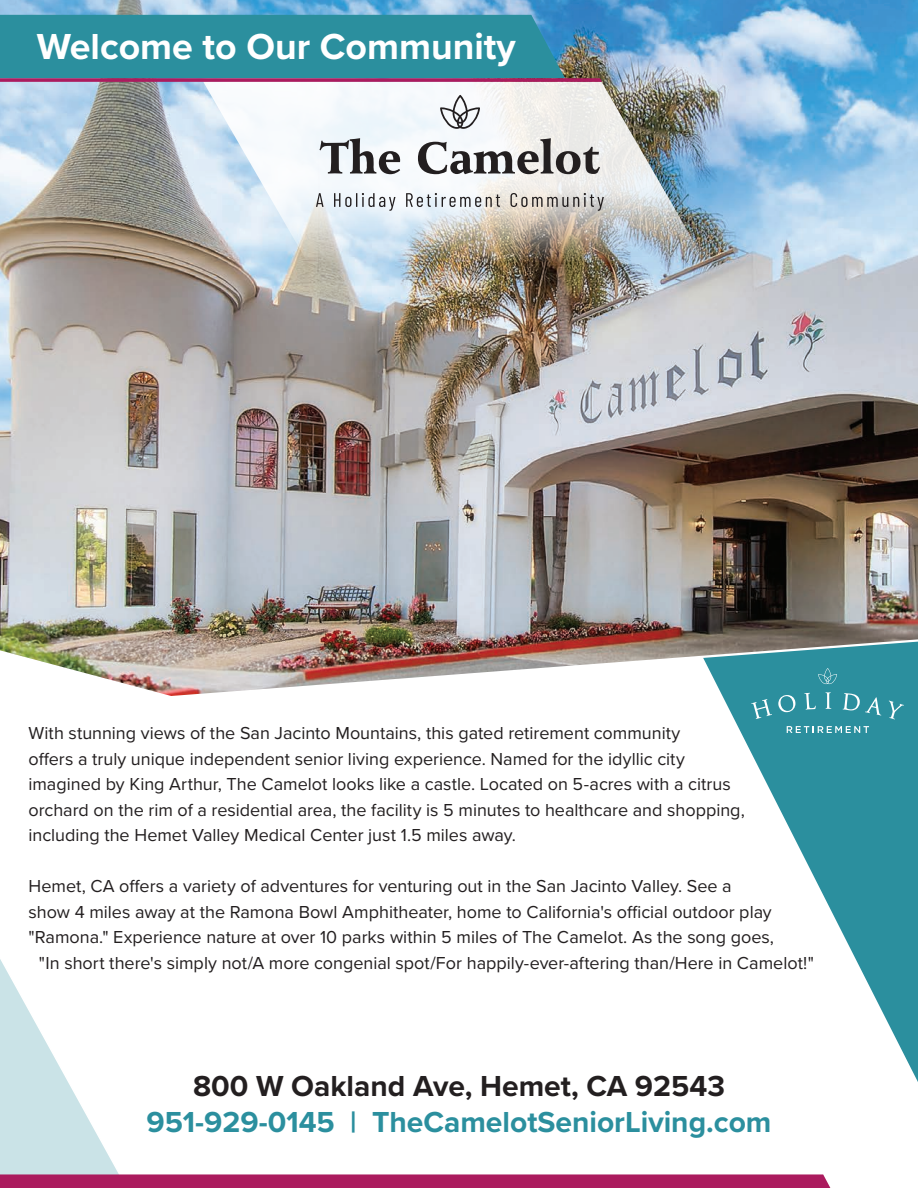
<style>
.page{position:relative;width:918px;height:1188px;background:#fff}
.page>*{position:absolute;margin:0;border:0;box-sizing:border-box;transform-origin:0 0}
.t1{font:700 37.5px "Proxima Nova";color:#fff}
.t2{font:700 30px "Proxima Nova";color:#2b8f9e}
.t3{font:700 30px "Proxima Nova";color:#231f20}
.t4{font:18px/25.5px "Proxima Nova";color:#231f20}
</style>
<div class="page">
<svg style="left:723px;top:698px;width:195px;height:384px;fill:#2b8f9e"></svg>
<svg style="left:0;top:937px;width:830px;height:251px"></svg>
<img style="left:0;top:0;width:918px;height:696px">
<svg style="left:751px;top:699px;width:21px;height:20px"></svg>
<svg style="left:778px;top:695px;width:17px;height:17px"></svg>
<svg style="left:804px;top:693px;width:12px;height:17px"></svg>
<svg style="left:825px;top:692px;width:6px;height:17px"></svg>
<svg style="left:843px;top:693px;width:38px;height:22px"></svg>
<svg style="left:889px;top:701px;width:15px;height:18px"></svg>
<svg style="left:818px;top:668px;width:19px;height:16px"></svg>
<svg style="left:787px;top:726px;width:82px;height:7px"></svg>
<img style="left:203px;top:82px;width:513px;height:199px">
<svg style="left:319px;top:138px;width:281px;height:36px"></svg>
<svg style="left:316px;top:193px;width:288px;height:18px"></svg>
<svg style="left:440px;top:95px;width:40px;height:34px"></svg>
<svg style="left:0;top:15px;width:602px;height:67px;background:#35879a"></svg>
<p class="t1" style="left:37px;top:19px;width:480px">Welcome to Our Community</p>
<p class="t4" style="left:28px;top:720px;width:718px">With stunning views of the San Jacinto Mountains, this gated retirement community<br>offers a truly unique independent senior living experience. Named for the idyllic city imagined by King Arthur, The Camelot looks like a castle. Located on 5-acres with a citrus orchard on the rim of a residential area, the facility is 5 minutes to healthcare and shopping, including the Hemet Valley Medical Center just 1.5 miles away.</p>
<p class="t4" style="left:28px;top:873px;width:705px">Hemet, CA offers a variety of adventures for venturing out in the San Jacinto Valley. See a</p>
<p class="t4" style="left:28px;top:898px;width:745px">show 4 miles away at the Ramona Bowl Amphitheater, home to California's official outdoor play</p>
<p class="t4" style="left:28px;top:924px;width:747px">"Ramona." Experience nature at over 10 parks within 5 miles of The Camelot. As the song goes,</p>
<p class="t4" style="left:39px;top:949px;width:776px">"In short there's simply not/A more congenial spot/For happily-ever-aftering than/Here in Camelot!"</p>
<p class="t3" style="left:193px;top:1064px;width:533px">800 W Oakland Ave, Hemet, CA 92543</p>
<p class="t2" style="left:146px;top:1100px;width:627px">951-929-0145 | TheCamelotSeniorLiving.com</p>
</div>
